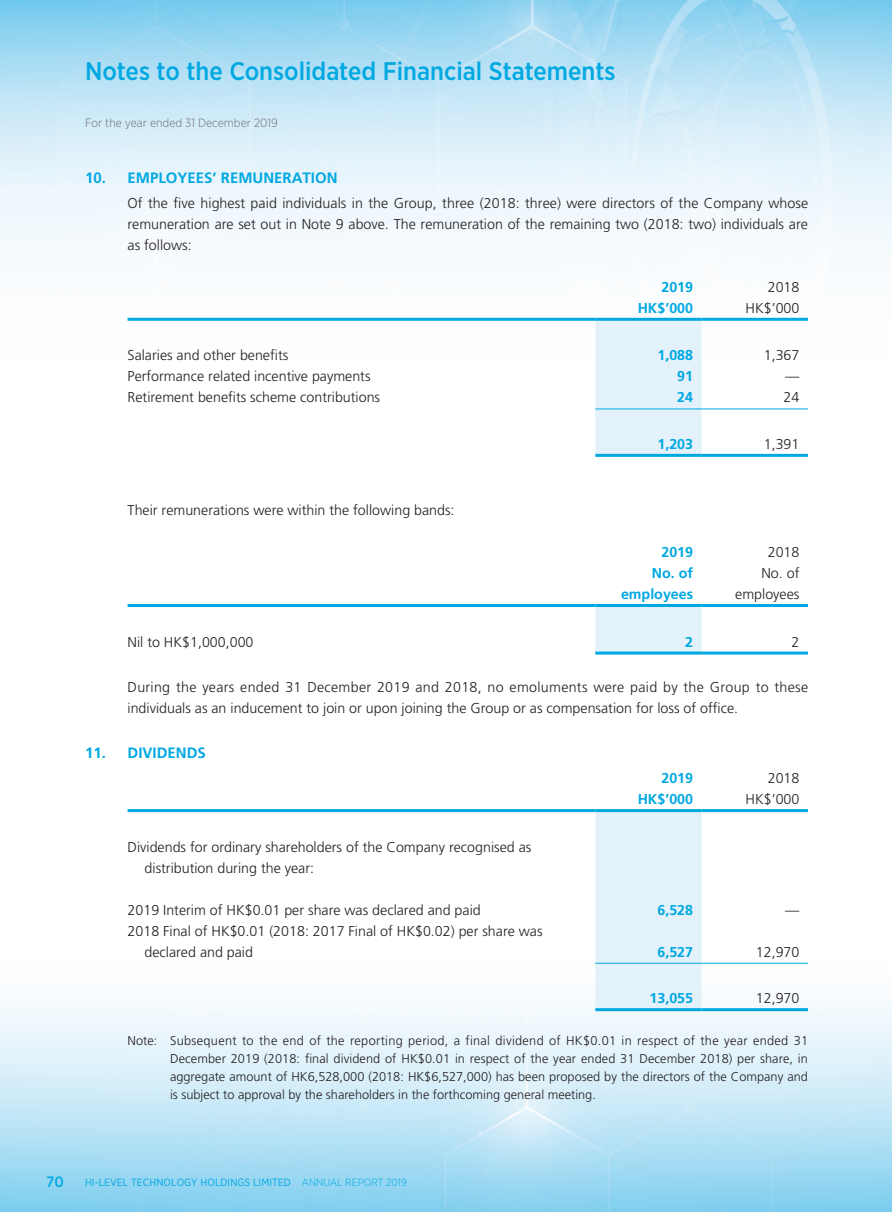
<style>
.page{position:relative;width:893px;height:1212px;background:#fff}
.page>*{position:absolute;margin:0;border:0;box-sizing:border-box;transform-origin:0 0}
.t1{font:500 25.5px "Gotham Narrow";color:#00a8e2}
._01_H1{font:700 15px "Frutiger LT Std";color:#00a8e2}
.t2{font:500 15px "Gotham Narrow";color:#00a8e2}
._00_txt{font:300 14.25px/21px "Frutiger LT Std";color:#231f20;text-align:justify}
._50_Table_txt{font:300 14.25px/21px "Frutiger LT Std";color:#231f20}
._50_Table_txt-2{font:700 14.25px "Frutiger LT Std";color:#00a8e2}
._06_Notes{font:300 12.75px/18px "Frutiger LT Std";color:#231f20;text-align:justify}
.t3{font:300 12px "Gotham Narrow";letter-spacing:.005em;color:#6c6d70}
.t4{font:10.5px "Gotham Narrow";letter-spacing:.005em;color:#00a8e2}
.s1{font-weight:300}
</style>
<div class="page">
<img style="left:0;top:0;width:892px;height:321px">
<div style="left:595px;top:321px;width:107px;height:133px;background:#e3f1fb"></div>
<hr style="left:128px;top:318px;width:467px;height:3px;background:#00a8e2">
<hr style="left:595px;top:318px;width:107px;height:3px;background:#00a8e2">
<hr style="left:702px;top:318px;width:106px;height:3px;background:#00a8e2">
<hr style="left:595px;top:409px;width:107px;height:1px;background:#00a8e2">
<hr style="left:702px;top:409px;width:106px;height:1px;background:#00a8e2">
<hr style="left:595px;top:454px;width:107px;height:3px;background:#00a8e2">
<hr style="left:702px;top:454px;width:106px;height:3px;background:#00a8e2">
<div style="left:595px;top:607px;width:107px;height:44px;background:#e3f1fb"></div>
<hr style="left:128px;top:604px;width:467px;height:3px;background:#00a8e2">
<hr style="left:595px;top:604px;width:107px;height:3px;background:#00a8e2">
<hr style="left:702px;top:604px;width:106px;height:3px;background:#00a8e2">
<hr style="left:595px;top:651px;width:107px;height:3px;background:#00a8e2">
<hr style="left:702px;top:651px;width:106px;height:3px;background:#00a8e2">
<div style="left:595px;top:812px;width:107px;height:196px;background:#e3f1fb"></div>
<hr style="left:128px;top:809px;width:467px;height:3px;background:#00a8e2">
<hr style="left:595px;top:809px;width:107px;height:3px;background:#00a8e2">
<hr style="left:702px;top:809px;width:106px;height:3px;background:#00a8e2">
<hr style="left:595px;top:963px;width:107px;height:1px;background:#00a8e2">
<hr style="left:702px;top:963px;width:106px;height:1px;background:#00a8e2">
<hr style="left:595px;top:1008px;width:107px;height:3px;background:#00a8e2">
<hr style="left:702px;top:1008px;width:106px;height:3px;background:#00a8e2">
<h1 class="t1" style="left:85px;top:55px;width:532px">Notes to the Consolidated Financial Statements</h1>
<p class="t3" style="left:85px;top:115px;width:194px">For the year ended 31 December 2019</p>
<p class="_01_H1" style="left:85px;top:169px;width:254px">10. EMPLOYEES’ REMUNERATION</p>
<p class="_00_txt" style="left:128px;top:193px;width:682px">Of the five highest paid individuals in the Group, three (2018: three) were directors of the Company whose remuneration are set out in Note 9 above. The remuneration of the remaining two (2018: two) individuals are as follows:</p>
<p class="_50_Table_txt-2" style="left:661px;top:278px;width:33px">2019</p>
<p class="_50_Table_txt" style="left:768px;top:277px;width:33px">2018</p>
<p class="_50_Table_txt-2" style="left:638px;top:299px;width:57px">HK$’000</p>
<p class="_50_Table_txt" style="left:746px;top:298px;width:55px">HK$’000</p>
<p class="_50_Table_txt" style="left:128px;top:345px;width:162px">Salaries and other benefits</p>
<p class="_50_Table_txt-2" style="left:657px;top:347px;width:37px">1,088</p>
<p class="_50_Table_txt" style="left:764px;top:345px;width:37px">1,367</p>
<p class="_50_Table_txt" style="left:128px;top:366px;width:245px">Performance related incentive payments</p>
<p class="_50_Table_txt-2" style="left:677px;top:368px;width:17px">91</p>
<p class="_50_Table_txt" style="left:785px;top:366px;width:16px">—</p>
<p class="_50_Table_txt" style="left:128px;top:387px;width:254px">Retirement benefits scheme contributions</p>
<p class="_50_Table_txt-2" style="left:677px;top:389px;width:17px">24</p>
<p class="_50_Table_txt" style="left:784px;top:387px;width:17px">24</p>
<p class="_50_Table_txt-2" style="left:657px;top:436px;width:37px">1,203</p>
<p class="_50_Table_txt" style="left:764px;top:434px;width:37px">1,391</p>
<p class="_00_txt" style="left:128px;top:500px;width:329px">Their remunerations were within the following bands:</p>
<p class="_50_Table_txt-2" style="left:661px;top:544px;width:33px">2019</p>
<p class="_50_Table_txt" style="left:768px;top:542px;width:33px">2018</p>
<p class="_50_Table_txt-2" style="left:652px;top:565px;width:43px">No. of</p>
<p class="_50_Table_txt-2" style="left:621px;top:586px;width:74px">employees</p>
<p class="_50_Table_txt" style="left:761px;top:563px;width:40px">No. of</p>
<p class="_50_Table_txt" style="left:735px;top:584px;width:66px">employees</p>
<p class="_50_Table_txt" style="left:128px;top:631px;width:127px">Nil to HK$1,000,000</p>
<p class="_50_Table_txt-2" style="left:685px;top:633px;width:9px">2</p>
<p class="_50_Table_txt" style="left:791px;top:631px;width:9px">2</p>
<p class="_00_txt" style="left:128px;top:676px;width:682px">During the years ended 31 December 2019 and 2018, no emoluments were paid by the Group to these individuals as an inducement to join or upon joining the Group or as compensation for loss of office.</p>
<p class="_01_H1" style="left:85px;top:744px;width:122px">11. DIVIDENDS</p>
<p class="_50_Table_txt-2" style="left:661px;top:770px;width:33px">2019</p>
<p class="_50_Table_txt" style="left:768px;top:768px;width:33px">2018</p>
<p class="_50_Table_txt-2" style="left:638px;top:791px;width:57px">HK$’000</p>
<p class="_50_Table_txt" style="left:746px;top:789px;width:55px">HK$’000</p>
<p class="_50_Table_txt" style="left:145px;top:836px;width:388px;text-indent:-17px">Dividends for ordinary shareholders of the Company recognised as distribution during the year:</p>
<p class="_50_Table_txt" style="left:128px;top:899px;width:355px">2019 Interim of HK$0.01 per share was declared and paid</p>
<p class="_50_Table_txt-2" style="left:657px;top:901px;width:37px">6,528</p>
<p class="_50_Table_txt" style="left:785px;top:899px;width:16px">—</p>
<p class="_50_Table_txt" style="left:145px;top:920px;width:400px;text-indent:-17px">2018 Final of HK$0.01 (2018: 2017 Final of HK$0.02) per share was declared and paid</p>
<p class="_50_Table_txt-2" style="left:657px;top:943px;width:37px">6,527</p>
<p class="_50_Table_txt" style="left:756px;top:941px;width:45px">12,970</p>
<p class="_50_Table_txt-2" style="left:649px;top:990px;width:45px">13,055</p>
<p class="_50_Table_txt" style="left:756px;top:988px;width:45px">12,970</p>
<p class="_06_Notes" style="left:170px;top:1032px;width:640px;text-indent:-43px">Note: Subsequent to the end of the reporting period, a final dividend of HK$0.01 in respect of the year ended 31<br>December 2019 (2018: final dividend of HK$0.01 in respect of the year ended 31 December 2018) per share, in aggregate amount of HK6,528,000 (2018: HK$6,527,000) has been proposed by the directors of the Company and is subject to approval by the shareholders in the forthcoming general meeting.</p>
<p class="t2" style="left:47px;top:1172px;width:19px">70</p>
<p class="t4" style="left:85px;top:1176px;width:323px">HI-LEVEL TECHNOLOGY HOLDINGS LIMITED <span class="s1">ANNUAL REPORT 2019</span></p>
</div>
